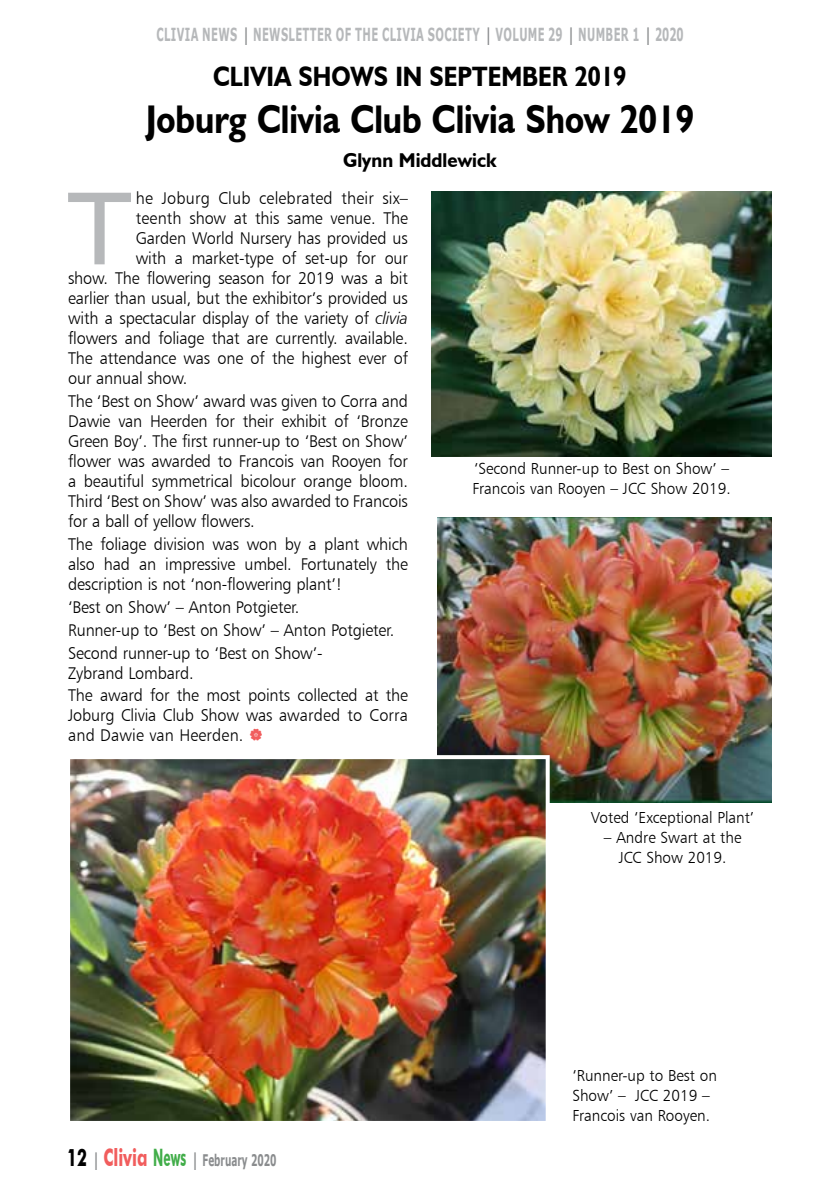
<style>
.page{position:relative;width:840px;height:1191px;background:#fff}
.page>*{position:absolute;margin:0;border:0;box-sizing:border-box;transform-origin:0 0}
.t1{font:104.8px "Humanist 521 BT";color:#b6b8ba}
.t2{font:700 40px "Humanist 521 BT";color:#000;scale:.85 1}
.t3{font:700 28px "Humanist 521 BT";color:#000;scale:.85 1}
.t4{font:700 20px "Humanist 521 BT";color:#000;scale:.96 1}
.t5{font:700 18px "Verdana";letter-spacing:.035em;color:#b6b8ba;scale:.56 1}
.t6{font:17px/20px "Humanist 777 BT Light B";letter-spacing:-.01em;color:#000;text-align:justify;scale:.96 1}
.t7{font:17px/20px "Humanist 777 BT Light B";letter-spacing:.01em;color:#000;scale:.96 1}
.t8{font:16px/20px "Humanist 777 BT Light B";color:#000;scale:.96 1}
.t9{font:700 16px "Verdana";color:#8a8c8e;scale:.56 1}
.s1{font-weight:400;font-size:24px;color:#8a8c8e}
.s2{font-family:"Humanist 777 BT Light Italic B"}
.s3{font-family:"Futura BT";font-size:24px;color:#000}
.s4{font-weight:400;font-size:24px}
.s5{font-family:"Futura BT";font-size:24px;color:#f15d5d}
.s6{font-family:"Futura BT";font-size:24px;color:#41ad49}
</style>
<div class="page">
<img style="left:431px;top:191px;width:340px;height:265px">
<img style="left:437px;top:517px;width:334px;height:285px">
<img style="left:71px;top:760px;width:473px;height:360px">
<div style="left:66px;top:755px;width:483px;height:370px;border:4px solid #fff"></div>
<p class="t5" style="left:156px;top:22px;width:942px">CLIVIA NEWS <span class="s1">I</span> NEWSLETTER OF THE CLIVIA SOCIETY <span class="s1">I</span> VOLUME 29 <span class="s1">I</span> N UMBER 1 <span class="s1">I</span> 2020</p>
<h3 class="t3" style="left:213px;top:59px;width:487px">CLIVIA SHOWS IN SEPTEMBER 2019</h3>
<h2 class="t2" style="left:146px;top:94px;width:646px">Joburg Clivia Club Clivia Show 2019</h2>
<p class="t4" style="left:343px;top:147px;width:161px">Glynn Middlewick</p>
<h1 class="t1" style="left:67px;top:164px;width:64px">T</h1>
<p class="t7" style="left:136px;top:188px;width:285px">he Joburg Club celebrated their six–</p>
<p class="t6" style="left:136px;top:208px;width:285px">teenth show at this same venue. The</p>
<p class="t6" style="left:136px;top:228px;width:285px">Garden World Nursery has provided us</p>
<p class="t6" style="left:136px;top:248px;width:285px">with a market-type of set-up for our</p>
<p class="t6" style="left:68px;top:268px;width:355px">show. The flowering season for 2019 was a bit</p>
<p class="t6" style="left:68px;top:288px;width:355px">earlier than usual, but the exhibitor’s provided us</p>
<p class="t6" style="left:68px;top:308px;width:355px">with a spectacular display of the variety of <span class="s2">clivia</span></p>
<p class="t6" style="left:68px;top:328px;width:355px">flowers and foliage that are currently. available.</p>
<p class="t6" style="left:68px;top:348px;width:355px">The attendance was one of the highest ever of</p>
<p class="t6" style="left:68px;top:368px;width:126px">our annual show.</p>
<p class="t6" style="left:68px;top:391px;width:355px">The ‘Best on Show’ award was given to Corra and Dawie van Heerden for their exhibit of ‘Bronze Green Boy’. The first runner-up to ‘Best on Show’ flower was awarded to Francois van Rooyen for a beautiful symmetrical bicolour orange bloom.<br>Third ‘Best on Show’ was also awarded to Francois for a ball of yellow flowers.</p>
<p class="t6" style="left:68px;top:534px;width:355px">The foliage division was won by a plant which also had an impressive umbel. Fortunately the description is not ‘non-flowering plant’!</p>
<p class="t6" style="left:68px;top:595px;width:341px;line-height:22.8px;text-align:left">‘Best on Show’ – Anton Potgieter.<br>Runner-up to ‘Best on Show’ – Anton Potgieter.<br>Second runner-up to ‘Best on Show’-</p>
<p class="t6" style="left:68px;top:661px;width:355px;line-height:22.8px">Zybrand Lombard.<br>The award for the most points collected at the</p>
<p class="t7" style="left:68px;top:705px;width:355px">Joburg Clivia Club Show was awarded to Corra and Dawie van Heerden.</p>
<p class="t8" style="left:472px;top:458px;width:270px">‘Second Runner-up to Best on Show’ –<br>Francois van Rooyen – JCC Show 2019.</p>
<p class="t8" style="left:590px;top:807px;width:172px">Voted ‘Exceptional Plant’</p>
<p class="t8" style="left:603px;top:827px;width:145px;text-align:center">– Andre Swart at the<br>JCC Show 2019.</p>
<p class="t9" style="left:67px;top:1148px;width:375px"><span class="s3">12</span> <span class="s4">I</span> <span class="s5">Clivia</span> <span class="s6">News</span> <span class="s4">I</span> FEBRUARY 2020</p>
<p class="t8" style="left:572px;top:1065px;width:152px">‘Runner-up to Best on<br>Show’ – JCC 2019 –<br>Francois van Rooyen.</p>
</div>
